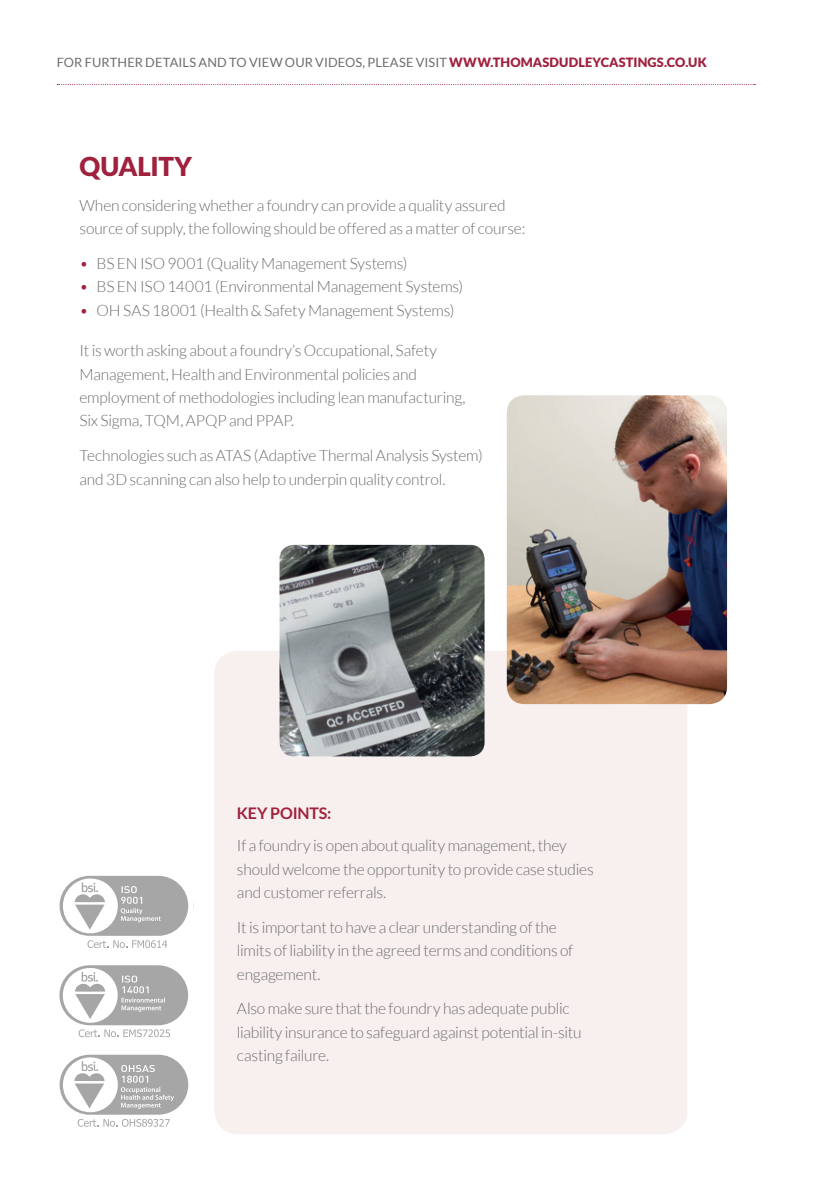
<style>
.page{position:relative;width:840px;height:1191px;background:#fff}
.page>*{position:absolute;margin:0;border:0;box-sizing:border-box;transform-origin:0 0}
.t1{font:900 26px "Lato";letter-spacing:-.01em;color:#a0213d}
.t2{font:700 16px "Lato";letter-spacing:-.01em;color:#a0213d}
.t3{font:300 15.6px/23.4px "Lato";letter-spacing:-.015em;color:#6c6d70}
.t4{font:12.8px "Lato";letter-spacing:.01em;color:#6c6d70}
.s1{font-weight:900;color:#a0213d}
.s2{color:#a0213d}
</style>
<div class="page">
<svg style="left:57px;top:84px;width:698px;height:1px"></svg>
<div style="left:214px;top:650px;width:473px;height:484px;background:#f7f0ee;border-radius:24px"></div>
<img style="left:506px;top:395px;width:220px;height:309px">
<img style="left:279px;top:545px;width:205px;height:211px">
<svg style="left:60px;top:875px;width:128px;height:73px"></svg>
<svg style="left:59px;top:965px;width:129px;height:72px"></svg>
<svg style="left:60px;top:1054px;width:128px;height:72px"></svg>
<p class="t4" style="left:57px;top:55px;width:651px">FOR FURTHER DETAILS AND TO VIEW OUR VIDEOS, PLEASE VISIT <span class="s1">WWW.THOMASDUDLEYCASTINGS.CO.UK</span></p>
<h1 class="t1" style="left:79px;top:152px;width:114px">QUALITY</h1>
<p class="t3" style="left:79px;top:194px;width:447px">When considering whether a foundry can provide a quality assured source of supply, the following should be offered as a matter of course:</p>
<p class="t3" style="left:79px;top:252px;width:329px"><span class="s2">•</span> BS EN ISO 9001 (Quality Management Systems)</p>
<p class="t3" style="left:79px;top:275px;width:385px"><span class="s2">•</span> BS EN ISO 14001 (Environmental Management Systems)</p>
<p class="t3" style="left:79px;top:298px;width:376px"><span class="s2">•</span> OH SAS 18001 (Health &amp; Safety Management Systems)</p>
<p class="t3" style="left:79px;top:339px;width:387px">It is worth asking about a foundry’s Occupational, Safety Management, Health and Environmental policies and employment of methodologies including lean manufacturing, Six Sigma, TQM, APQP and PPAP.</p>
<p class="t3" style="left:79px;top:444px;width:404px">Technologies such as ATAS (Adaptive Thermal Analysis System) and 3D scanning can also help to underpin quality control.</p>
<p class="t2" style="left:237px;top:804px;width:96px">KEY POINTS:</p>
<p class="t3" style="left:237px;top:834px;width:358px">If a foundry is open about quality management, they should welcome the opportunity to provide case studies and customer referrals.</p>
<p class="t3" style="left:237px;top:915px;width:338px">It is important to have a clear understanding of the limits of liability in the agreed terms and conditions of engagement.</p>
<p class="t3" style="left:237px;top:997px;width:346px">Also make sure that the foundry has adequate public liability insurance to safeguard against potential in-situ casting failure.</p>
</div>
